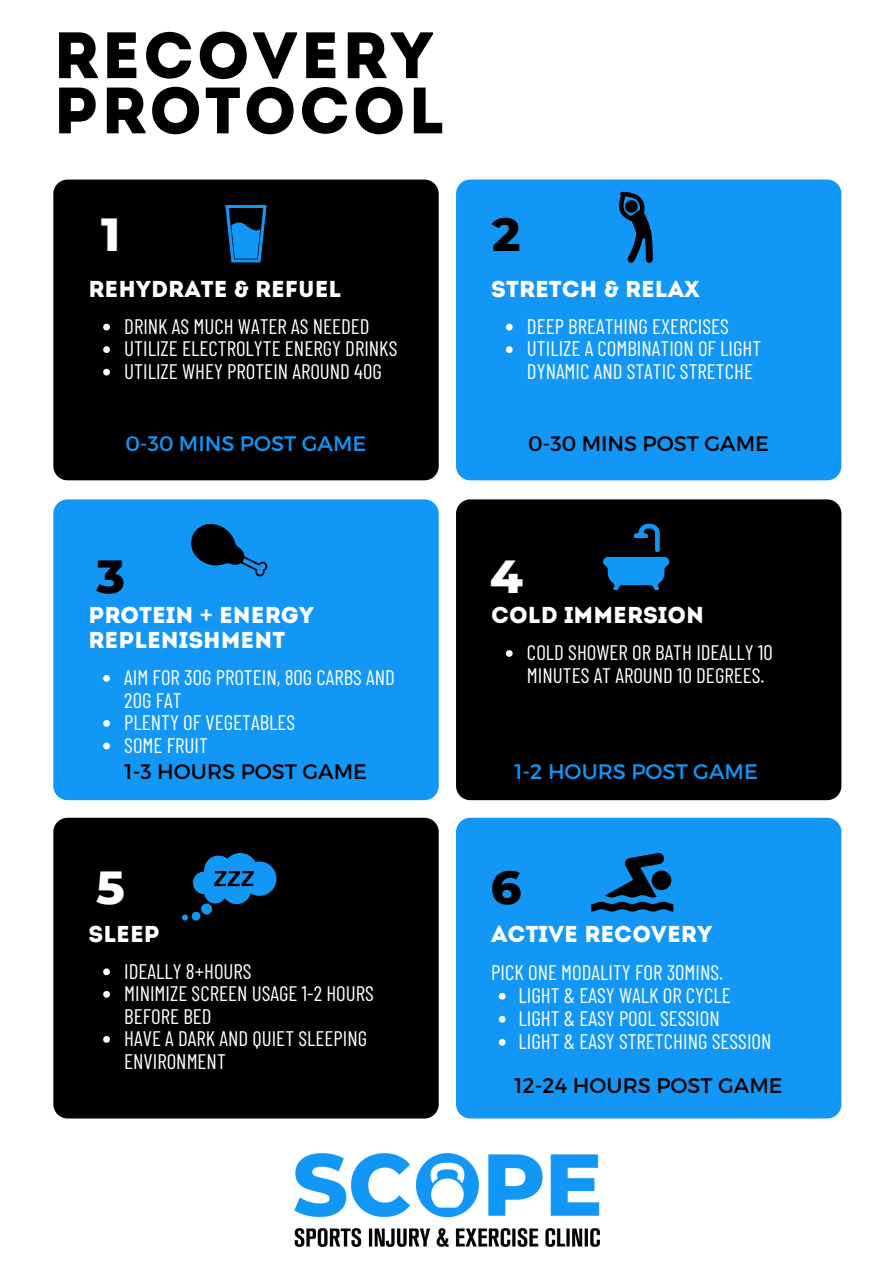
<style>
.page{position:relative;width:894px;height:1264px;background:#fff}
.page>*{position:absolute;margin:0;border:0;box-sizing:border-box;transform-origin:0 0}
.t1{font:65.4px/55.2px "Intro";letter-spacing:.035em;color:#000}
.t2{font:800 47.25px "Montserrat";color:#fff}
.t3{font:800 47.25px "Montserrat";color:#000}
.t4{font:22.95px/24.9px "Intro";color:#fff}
.t5{font:21px/22.5px "Barlow Condensed";color:#fff}
.t6{font:21px "Montserrat";color:#000}
.t7{font:21px "Montserrat";color:#1297f6}
.s1{font-family:"Noto Sans";font-weight:700}
</style>
<div class="page">
<div style="left:53px;top:179px;width:385px;height:301px;background:#000;border-radius:14px"></div>
<div style="left:53px;top:499px;width:385px;height:301px;background:#1297f6;border-radius:14px"></div>
<div style="left:53px;top:817px;width:385px;height:301px;background:#000;border-radius:14px"></div>
<div style="left:456px;top:179px;width:385px;height:301px;background:#1297f6;border-radius:14px"></div>
<div style="left:456px;top:499px;width:385px;height:301px;background:#000;border-radius:14px"></div>
<div style="left:456px;top:817px;width:385px;height:301px;background:#1297f6;border-radius:14px"></div>
<img style="left:294px;top:1153px;width:305px;height:93px">
<svg style="left:225px;top:205px;width:41px;height:57px"></svg>
<svg style="left:619px;top:192px;width:33px;height:71px"></svg>
<svg style="left:191px;top:524px;width:76px;height:52px"></svg>
<svg style="left:182px;top:853px;width:94px;height:67px"></svg>
<svg style="left:591px;top:853px;width:82px;height:58px"></svg>
<svg style="left:603px;top:524px;width:66px;height:66px"></svg>
<svg style="left:103px;top:324px;width:7px;height:6px"></svg>
<svg style="left:103px;top:346px;width:7px;height:7px"></svg>
<svg style="left:103px;top:369px;width:7px;height:6px"></svg>
<svg style="left:103px;top:675px;width:7px;height:6px"></svg>
<svg style="left:103px;top:720px;width:7px;height:6px"></svg>
<svg style="left:103px;top:742px;width:7px;height:7px"></svg>
<svg style="left:103px;top:968px;width:7px;height:7px"></svg>
<svg style="left:103px;top:991px;width:7px;height:6px"></svg>
<svg style="left:103px;top:1036px;width:7px;height:6px"></svg>
<svg style="left:505px;top:324px;width:7px;height:6px"></svg>
<svg style="left:505px;top:346px;width:7px;height:7px"></svg>
<svg style="left:505px;top:650px;width:7px;height:7px"></svg>
<svg style="left:498px;top:993px;width:7px;height:6px"></svg>
<svg style="left:498px;top:1016px;width:7px;height:6px"></svg>
<svg style="left:498px;top:1038px;width:7px;height:7px"></svg>
<p class="t1" style="left:53px;top:34px;width:392px">RECOVERY<br>PROTOCOL</p>
<p class="t2" style="left:101px;top:205px;width:21px">1</p>
<p class="t3" style="left:492px;top:205px;width:30px">2</p>
<p class="t4" style="left:88px;top:279px;width:254px">REHYDRATE &amp; REFUEL</p>
<p class="t5" style="left:124px;top:314px;width:247px">DRINK AS MUCH WATER AS NEEDED</p>
<p class="t5" style="left:124px;top:337px;width:274px">UTILIZE ELECTROLYTE ENERGY DRINKS</p>
<p class="t5" style="left:124px;top:359px;width:259px">UTILIZE WHEY PROTEIN AROUND 40G</p>
<p class="t4" style="left:491px;top:279px;width:210px">STRETCH &amp; RELAX</p>
<p class="t5" style="left:527px;top:314px;width:203px">DEEP BREATHING EXERCISES</p>
<p class="t5" style="left:527px;top:337px;width:236px">UTILIZE A COMBINATION OF LIGHT<br>DYNAMIC AND STATIC STRETCHE</p>
<p class="t7" style="left:125px;top:430px;width:242px">0-30 MINS POST GAME</p>
<p class="t6" style="left:528px;top:430px;width:242px">0-30 MINS POST GAME</p>
<p class="t3" style="left:96px;top:547px;width:30px">3</p>
<p class="t2" style="left:489px;top:547px;width:35px">4</p>
<p class="t4" style="left:88px;top:605px;width:227px">PROTEIN <span class="s1">+</span> ENERGY<br>REPLENISHMENT</p>
<p class="t5" style="left:124px;top:665px;width:272px">AIM FOR 30G PROTEIN, 80G CARBS AND<br>20G FAT</p>
<p class="t5" style="left:124px;top:710px;width:172px">PLENTY OF VEGETABLES</p>
<p class="t5" style="left:124px;top:733px;width:85px">SOME FRUIT</p>
<p class="t4" style="left:491px;top:605px;width:214px">COLD IMMERSION</p>
<p class="t5" style="left:527px;top:640px;width:247px">COLD SHOWER OR BATH IDEALLY 10<br>MINUTES AT AROUND 10 DEGREES.</p>
<p class="t6" style="left:125px;top:758px;width:244px">1-3 HOURS POST GAME</p>
<p class="t7" style="left:514px;top:758px;width:245px">1-2 HOURS POST GAME</p>
<p class="t2" style="left:96px;top:857px;width:30px">5</p>
<p class="t3" style="left:491px;top:857px;width:32px">6</p>
<p class="t4" style="left:88px;top:923px;width:73px">SLEEP</p>
<p class="t5" style="left:124px;top:958px;width:129px">IDEALLY 8+HOURS</p>
<p class="t5" style="left:124px;top:981px;width:251px">MINIMIZE SCREEN USAGE 1-2 HOURS<br>BEFORE BED</p>
<p class="t5" style="left:124px;top:1026px;width:244px">HAVE A DARK AND QUIET SLEEPING<br>ENVIRONMENT</p>
<p class="t4" style="left:491px;top:923px;width:222px">ACTIVE RECOVERY</p>
<p class="t5" style="left:491px;top:959px;width:233px">PICK ONE MODALITY FOR 30MINS.</p>
<p class="t5" style="left:518px;top:982px;width:214px">LIGHT &amp; EASY WALK OR CYCLE</p>
<p class="t5" style="left:518px;top:1005px;width:202px">LIGHT &amp; EASY POOL SESSION</p>
<p class="t5" style="left:518px;top:1028px;width:254px">LIGHT &amp; EASY STRETCHING SESSION</p>
<p class="t6" style="left:514px;top:1071px;width:270px">12-24 HOURS POST GAME</p>
</div>
